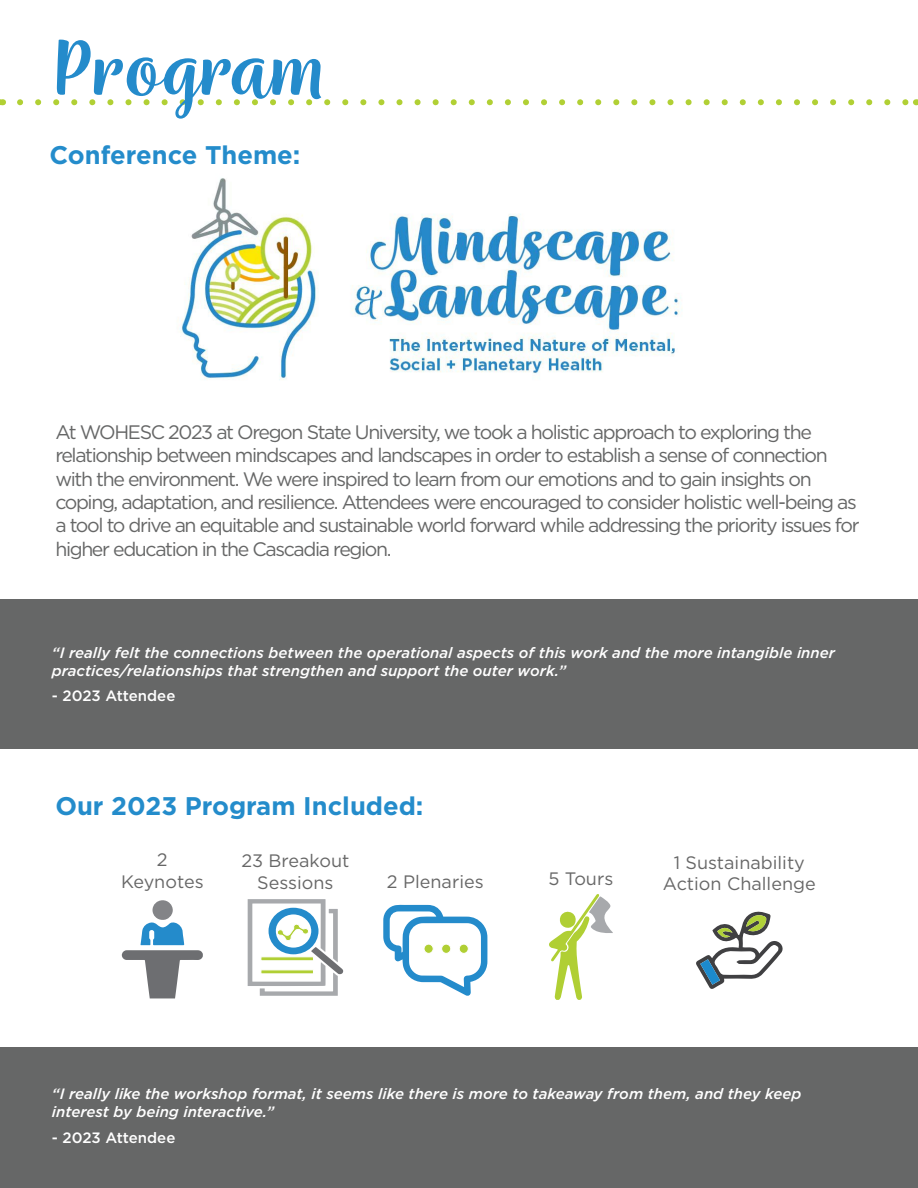
<style>
.page{position:relative;width:918px;height:1188px;background:#fff}
.page>*{position:absolute;margin:0;border:0;box-sizing:border-box;transform-origin:0 0}
.t1{font:500 90px "Wreath";color:#248bcb}
.t2{font:700 25.5px "Gotham";color:#248ccb}
.t3{font:19.5px/23.4px "Gotham";letter-spacing:-.07em;color:#666767}
.t4{font:18px/21.6px "Gotham";color:#676767;text-align:center}
.t5{font:italic 500 15px/18px "Gotham";color:#fff}
.t6{font:500 15px "Gotham";color:#fff}
</style>
<div class="page">
<svg style="left:20px;top:99px;width:887px;height:6px"></svg>
<svg style="left:0;top:99px;width:3px;height:6px"></svg>
<div style="left:0;top:1048px;width:918px;height:140px;background:#666767"></div>
<div style="left:0;top:599px;width:918px;height:149px;background:#666767"></div>
<svg style="left:549px;top:894px;width:64px;height:106px"></svg>
<svg style="left:248px;top:899px;width:95px;height:97px"></svg>
<svg style="left:122px;top:922px;width:81px;height:76px"></svg>
<div style="left:153px;top:900px;width:20px;height:20px;background:#838487;border-radius:50%"></div>
<svg style="left:383px;top:905px;width:104px;height:91px"></svg>
<div style="left:424px;top:944px;width:9px;height:9px;background:#b0cf34;border-radius:50%"></div>
<div style="left:424px;top:944px;width:10px;height:10px;border:1px solid #fff;border-radius:50%"></div>
<div style="left:442px;top:944px;width:9px;height:9px;background:#b0cf34;border-radius:50%"></div>
<div style="left:441px;top:944px;width:10px;height:10px;border:1px solid #fff;border-radius:50%"></div>
<div style="left:459px;top:944px;width:9px;height:9px;background:#b0cf34;border-radius:50%"></div>
<div style="left:459px;top:944px;width:10px;height:10px;border:1px solid #fff;border-radius:50%"></div>
<svg style="left:696px;top:911px;width:87px;height:78px"></svg>
<img style="left:180px;top:178px;width:501px;height:202px">
<h1 class="t1" style="left:54px;top:14px;width:273px">Program</h1>
<h2 class="t2" style="left:49px;top:138px;width:253px">Conference Theme:</h2>
<p class="t3" style="left:55px;top:420px;width:806px">At WOHESC 2023 at Oregon State University, we took a holistic approach to exploring the relationship between mindscapes and landscapes in order to establish a sense of connection with the environment. We were inspired to learn from our emotions and to gain insights on coping, adaptation, and resilience. Attendees were encouraged to consider holistic well-being as a tool to drive an equitable and sustainable world forward while addressing the priority issues for higher education in the Cascadia region.</p>
<p class="t5" style="left:52px;top:643px;width:785px">“I really felt the connections between the operational aspects of this work and the more intangible inner practices/relationships that strengthen and support the outer work.”</p>
<p class="t6" style="left:52px;top:686px;width:125px">- 2023 Attendee</p>
<h2 class="t2" style="left:55px;top:789px;width:370px">Our 2023 Program Included:</h2>
<p class="t4" style="left:121px;top:848px;width:84px">2<br>Keynotes</p>
<p class="t4" style="left:241px;top:850px;width:109px">23 Breakout<br>Sessions</p>
<p class="t4" style="left:674px;top:851px;width:133px">1 Sustainability</p>
<p class="t4" style="left:549px;top:867px;width:66px">5 Tours</p>
<p class="t4" style="left:387px;top:871px;width:98px">2 Plenaries</p>
<p class="t4" style="left:663px;top:873px;width:154px">Action Challenge</p>
<p class="t5" style="left:52px;top:1085px;width:751px">“I really like the workshop format, it seems like there is more to takeaway from them, and they keep interest by being interactive.”</p>
<p class="t6" style="left:52px;top:1127px;width:125px">- 2023 Attendee</p>
</div>
